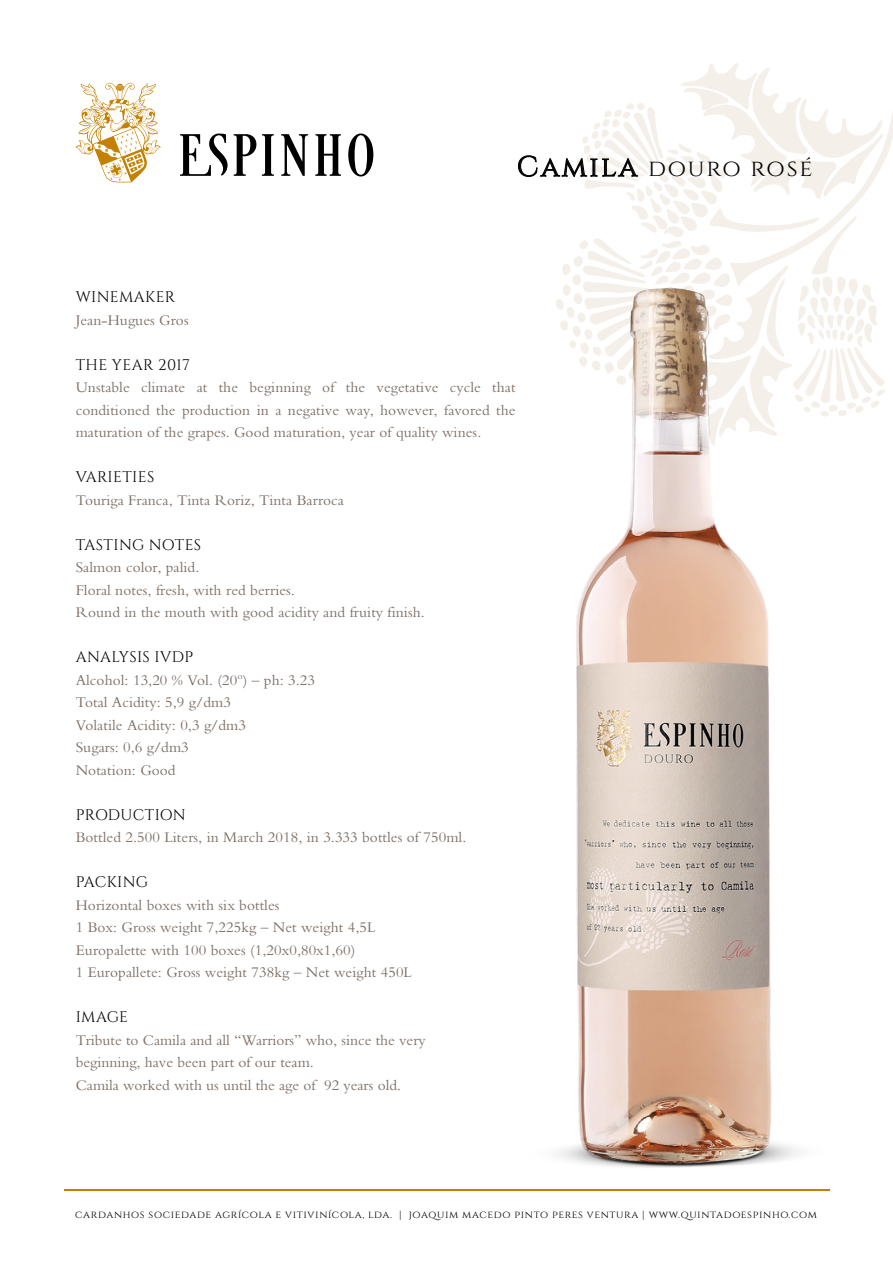
<style>
.page{position:relative;width:893px;height:1263px;background:#fff}
.page>*{position:absolute;margin:0;border:0;box-sizing:border-box;transform-origin:0 0}
.t1{font:23.7px "Cinzel";letter-spacing:.08em;color:#000}
.t2{font:15.3px/22.5px "M Bembo";letter-spacing:.005em;color:#7c6f66}
.t3{font:15.3px "Cinzel";letter-spacing:.025em;color:#000}
.t4{font:10.5px "Cinzel";letter-spacing:.06em;color:#000}
.s1{font-size:28.5px}
</style>
<div class="page">
<svg style="left:563px;top:63px;width:316px;height:353px"></svg>
<svg style="left:709px;top:92px;width:184px;height:194px"></svg>
<svg style="left:841px;top:346px;width:44px;height:57px"></svg>
<svg style="left:582px;top:238px;width:75px;height:28px"></svg>
<svg style="left:180px;top:133px;width:48px;height:43px"></svg>
<svg style="left:234px;top:134px;width:22px;height:42px"></svg>
<svg style="left:262px;top:134px;width:12px;height:42px"></svg>
<svg style="left:281px;top:134px;width:27px;height:42px"></svg>
<svg style="left:315px;top:134px;width:26px;height:42px"></svg>
<svg style="left:348px;top:133px;width:25px;height:43px"></svg>
<svg style="left:75px;top:83px;width:86px;height:99px"></svg>
<hr style="left:64px;top:1189px;width:765px;height:2px;background:#c48100">
<img style="left:556px;top:266px;width:285px;height:902px">
<svg style="left:518px;top:107px;width:146px;height:82px"></svg>
<h1 class="t1" style="left:517px;top:154px;width:297px"><span class="s1">Camila</span> douro rosé</h1>
<p class="t3" style="left:76px;top:288px;width:101px">WINEMAKER</p>
<p class="t2" style="left:76px;top:309px;width:114px">Jean-Hugues Gros</p>
<p class="t3" style="left:76px;top:356px;width:116px">THE YEAR 2017</p>
<p class="t2" style="left:76px;top:376px;width:441px;text-align:justify">Unstable climate at the beginning of the vegetative cycle that conditioned the production in a negative way, however, favored the maturation of the grapes. Good maturation, year of quality wines.</p>
<p class="t3" style="left:76px;top:468px;width:80px">VARIETIES</p>
<p class="t2" style="left:76px;top:489px;width:270px">Touriga Franca, Tinta Roriz, Tinta Barroca</p>
<p class="t3" style="left:76px;top:536px;width:127px">TASTING NOTES</p>
<p class="t2" style="left:76px;top:556px;width:351px">Salmon color, palid.<br>Floral notes, fresh, with red berries.<br>Round in the mouth with good acidity and fruity finish.</p>
<p class="t3" style="left:76px;top:648px;width:119px">ANALYSIS IVDP</p>
<p class="t2" style="left:76px;top:669px;width:241px">Alcohol: 13,20 % Vol. (20º) – ph: 3.23<br>Total Acidity: 5,9 g/dm3<br>Volatile Acidity: 0,3 g/dm3<br>Sugars: 0,6 g/dm3<br>Notation: Good</p>
<p class="t3" style="left:76px;top:806px;width:112px">PRODUCTION</p>
<p class="t2" style="left:76px;top:826px;width:392px">Bottled 2.500 Liters, in March 2018, in 3.333 bottles of 750ml.</p>
<p class="t3" style="left:76px;top:873px;width:74px">PACKING</p>
<p class="t2" style="left:76px;top:894px;width:338px">Horizontal boxes with six bottles<br>1 Box: Gross weight 7,225kg – Net weight 4,5L Europalette with 100 boxes (1,20x0,80x1,60)<br>1 Europallete: Gross weight 738kg – Net weight 450L</p>
<p class="t3" style="left:76px;top:1008px;width:54px">IMAGE</p>
<p class="t2" style="left:76px;top:1029px;width:352px">Tribute to Camila and all “Warriors” who, since the very beginning, have been part of our team.<br>Camila worked with us until the age of 92 years old.</p>
<p class="t4" style="left:75px;top:1208px;width:743px">cardanhos sociedade agrícola e vitivinícola, lda. | joaquim macedo pinto peres ventura | www.quintadoespinho.com</p>
</div>
